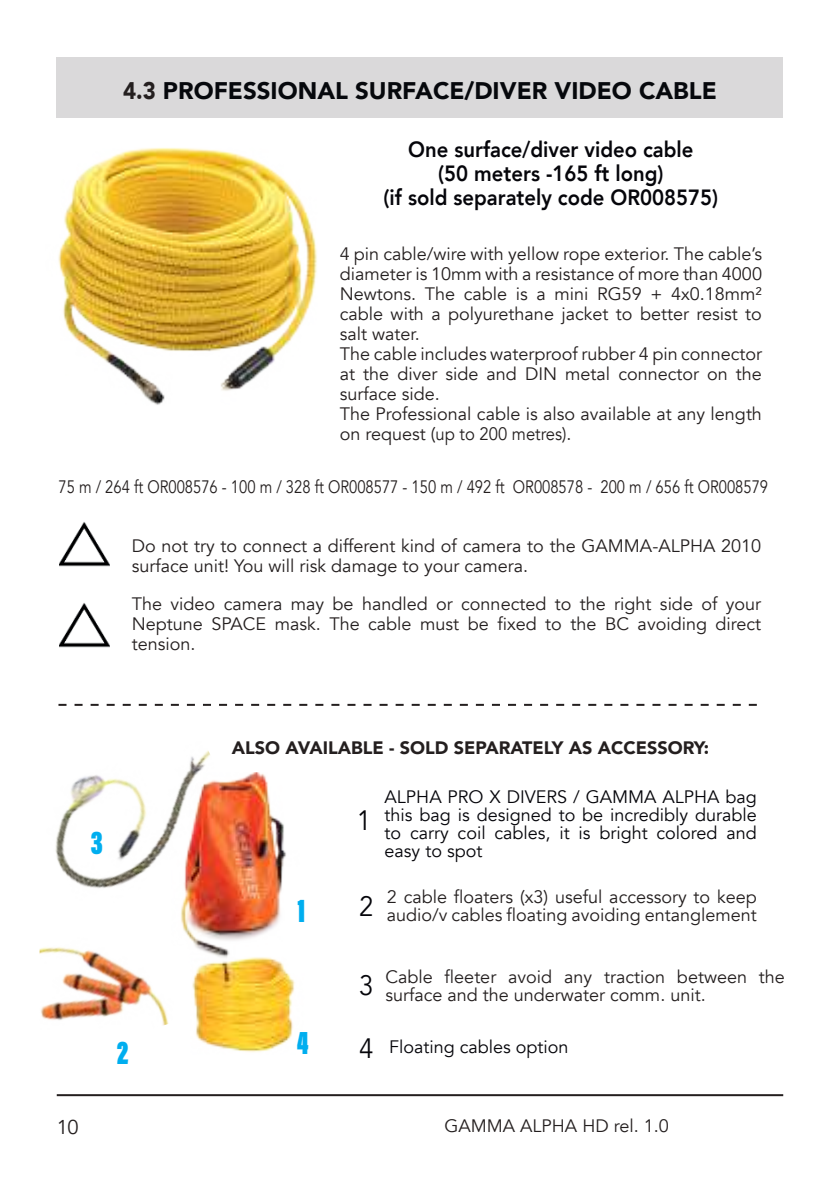
<style>
.page{position:relative;width:840px;height:1191px;background:#fff}
.page>*{position:absolute;margin:0;border:0;box-sizing:border-box;transform-origin:0 0}
.t1{font:34px "Acumin Variable Concept";color:#00aeef;scale:.92 1}
.t2{font:28px "Avenir";color:#05050a;scale:.92 1}
.t3{font:900 24px "Avenir";color:#06080c}
.t4{font:800 22px/24px "Avenir";color:#05050a;text-align:center;scale:.92 1}
.t5{font:20px "Avenir";color:#241f1f}
.t6{font:18px/20px "Avenir";color:#241f1f}
.t7{font:18px/18px "Avenir";color:#05050a;text-align:justify}
.t8{font:18px "Avenir";color:#241f1f;scale:.82 1}
.t9{font:900 18px "Avenir";color:#241f1f}
.s1{color:#241f1f}
</style>
<div class="page">
<hr style="left:57px;top:1094px;width:725px;height:2px;background:#241f1f">
<div style="left:57px;top:57px;width:725px;height:60px;background:#dad9da"></div>
<img style="left:56px;top:116px;width:284px;height:289px">
<img style="left:60px;top:522px;width:50px;height:45px">
<img style="left:60px;top:603px;width:50px;height:45px">
<svg style="left:58px;top:704px;width:698px;height:2px"></svg>
<img style="left:196px;top:772px;width:90px;height:171px">
<img style="left:55px;top:751px;width:201px;height:181px">
<img style="left:39px;top:916px;width:157px;height:110px">
<img style="left:177px;top:943px;width:118px;height:109px">
<h3 class="t3" style="left:123px;top:70px;width:595px"><span class="s1">4.3</span> PROFESSIONAL SURFACE/DIVER VIDEO CABLE</h3>
<p class="t4" style="left:383px;top:138px;width:365px">One surface/diver video cable<br>(50 meters -165 ft long)<br>(if sold separately code OR008575)</p>
<p class="t6" style="left:339px;top:244px;width:423px">4 pin cable/wire with yellow rope exterior. The cable’s diameter is 10mm with a resistance of more than 4000<br>Newtons. The cable is a mini RG59 + 4x0.18mm² cable with a polyurethane jacket to better resist to salt water.<br>The cable includes waterproof rubber 4 pin connector at the diver side and DIN metal connector on the surface side.<br>The Professional cable is also available at any length on request (up to 200 metres).</p>
<p class="t8" style="left:58px;top:476px;width:866px">75 m / 264 ft OR008576 - 100 m / 328 ft OR008577 - 150 m / 492 ft OR008578 - 200 m / 656 ft OR008579</p>
<p class="t6" style="left:132px;top:535px;width:630px">Do not try to connect a different kind of camera to the GAMMA-ALPHA 2010 surface unit! You will risk damage to your camera.</p>
<p class="t6" style="left:132px;top:594px;width:630px;text-align:justify">The video camera may be handled or connected to the right side of your Neptune SPACE mask. The cable must be fixed to the BC avoiding direct tension.</p>
<h1 class="t1" style="left:91px;top:819px;width:15px">3</h1>
<h1 class="t1" style="left:117px;top:1029px;width:14px">2</h1>
<p class="t9" style="left:232px;top:732px;width:478px">ALSO AVAILABLE - SOLD SEPARATELY AS ACCESSORY:</p>
<h1 class="t1" style="left:297px;top:887px;width:10px">1</h1>
<h1 class="t1" style="left:296px;top:1018px;width:15px">4</h1>
<h2 class="t2" style="left:356px;top:804px;width:17px">1</h2>
<h2 class="t2" style="left:359px;top:889px;width:17px">2</h2>
<p class="t7" style="left:384px;top:788px;width:373px">ALPHA PRO X DIVERS / GAMMA ALPHA bag this bag is designed to be incredibly durable to carry coil cables, it is bright colored and easy to spot</p>
<p class="t6" style="left:386px;top:888px;width:371px;line-height:18px">2 cable floaters (x3) useful accessory to keep audio/v cables floating avoiding entanglement</p>
<h2 class="t2" style="left:359px;top:969px;width:17px">3</h2>
<p class="t6" style="left:385px;top:968px;width:401px;line-height:18px">Cable fleeter avoid any traction between the surface and the underwater comm. unit.</p>
<h2 class="t2" style="left:359px;top:1031px;width:17px">4</h2>
<p class="t7" style="left:389px;top:1038px;width:181px">Floating cables option</p>
<p class="t5" style="left:57px;top:1115px;width:23px">10</p>
<p class="t6" style="left:444px;top:1116px;width:226px">GAMMA ALPHA HD rel. 1.0</p>
</div>
